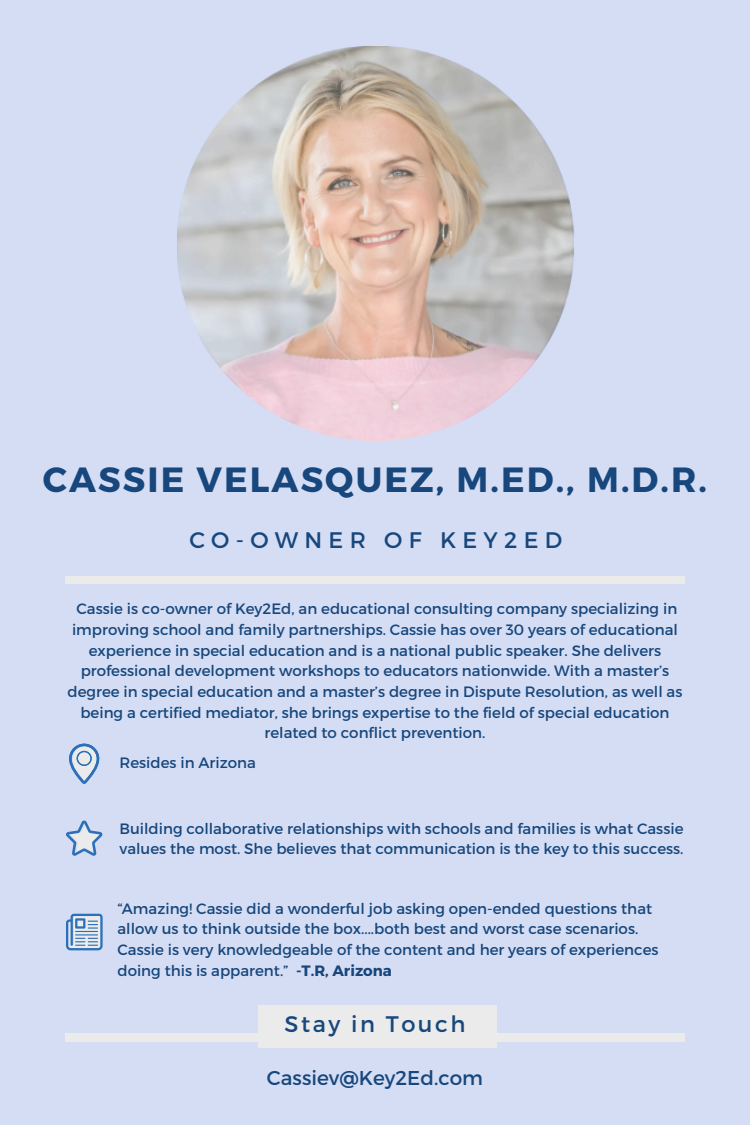
<style>
.page{position:relative;width:750px;height:1125px;background:#d5ddf4}
.page>*{position:absolute;margin:0;border:0;box-sizing:border-box;transform-origin:0 0}
.t1{font:700 35px "Montserrat";letter-spacing:.06em;color:#17477c}
.t2{font:22.5px "Montserrat";letter-spacing:.28em;color:#17477c}
.t3{font:22.5px "Montserrat";letter-spacing:.11em;color:#17477c}
.t4{font:20px "Montserrat";color:#17477c}
.t5{font:15px/20.6px "Montserrat";color:#17477c}
.s1{font-weight:700}
</style>
<div class="page">
<svg style="left:66px;top:914px;width:37px;height:36px"></svg>
<svg style="left:69px;top:744px;width:30px;height:40px"></svg>
<svg style="left:66px;top:821px;width:37px;height:35px"></svg>
<div style="left:65px;top:577px;width:620px;height:7px;background:#ebebeb"></div>
<div style="left:65px;top:1033px;width:620px;height:8px;background:#ebebeb"></div>
<div style="left:258px;top:1005px;width:239px;height:43px;background:#ebebeb"></div>
<img style="left:173px;top:37px;width:404px;height:404px;border-radius:50%">
<h2 class="t1" style="left:43px;top:457px;width:666px">CASSIE VELASQUEZ, M.ED., M.D.R.</h2>
<p class="t2" style="left:189px;top:525px;width:374px">CO-OWNER OF KEY2ED</p>
<p class="t5" style="left:67px;top:598px;width:617px;text-align:center">Cassie is co-owner of Key2Ed, an educational consulting company specializing in improving school and family partnerships. Cassie has over 30 years of educational experience in special education and is a national public speaker. She delivers professional development workshops to educators nationwide. With a master’s degree in special education and a master’s degree in Dispute Resolution, as well as being a certified mediator, she brings expertise to the field of special education related to conflict prevention.</p>
<p class="t5" style="left:120px;top:752px;width:138px">Resides in Arizona</p>
<h1 class="t5" style="left:120px;top:817px;width:566px">Building collaborative relationships with schools and families is what Cassie values the most. She believes that communication is the key to this success.</h1>
<p class="t5" style="left:117px;top:897px;width:543px">“Amazing! Cassie did a wonderful job asking open-ended questions that allow us to think outside the box....both best and worst case scenarios.<br>Cassie is very knowledgeable of the content and her years of experiences doing this is apparent.” <span class="s1">-T.R, Arizona</span></p>
<p class="t3" style="left:284px;top:1009px;width:182px">Stay in Touch</p>
<p class="t4" style="left:267px;top:1065px;width:218px">Cassiev@Key2Ed.com</p>
</div>
